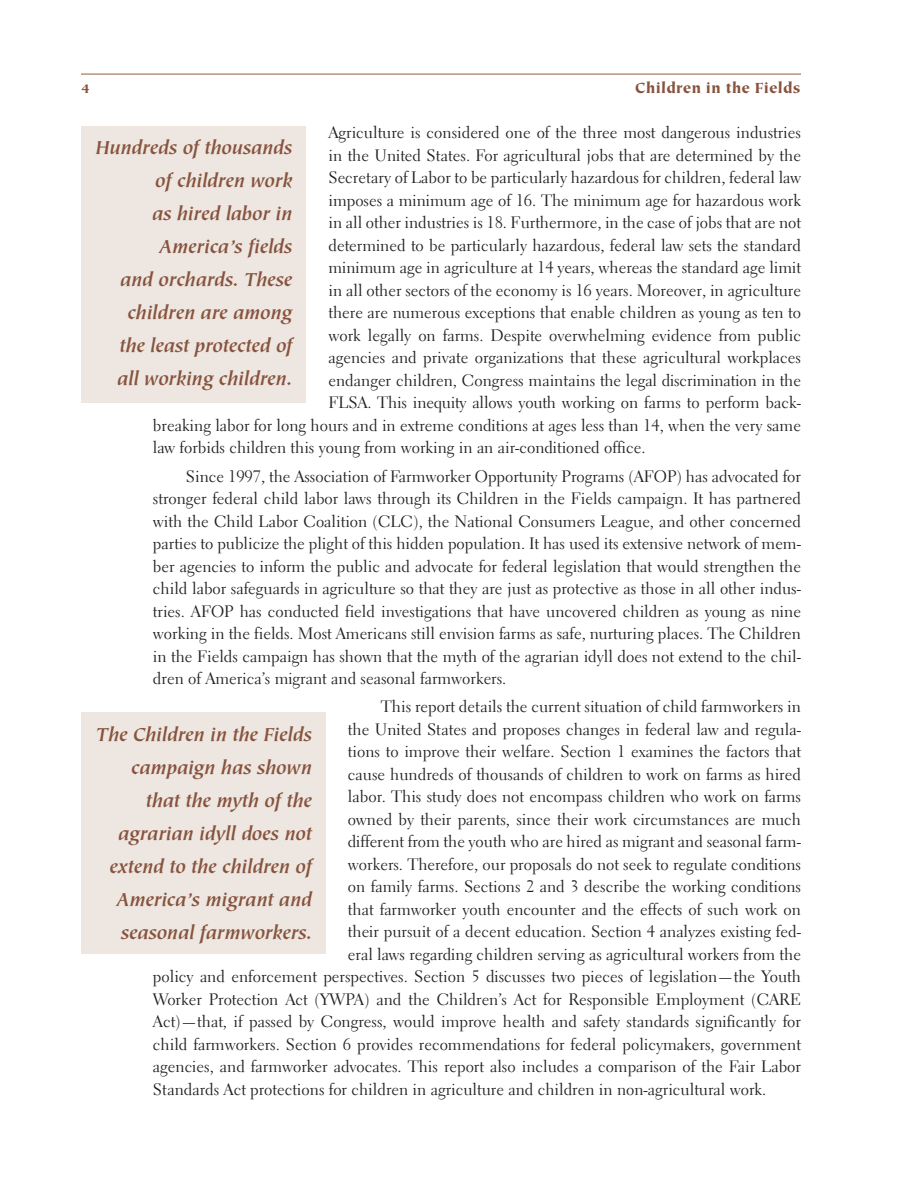
<style>
.page{position:relative;width:918px;height:1188px;background:#fff}
.page>*{position:absolute;margin:0;border:0;box-sizing:border-box;transform-origin:0 0}
.t1{font:italic 700 21px/33px "Tiepolo";letter-spacing:-.01em;color:#87533d;text-align:right}
.t2{font:16.5px/22.5px "Electra LH";color:#231f20;text-align:justify}
.t3{font:900 16.5px "Tiepolo";letter-spacing:.005em;color:#87533d}
.t4{font:900 14.25px "Tiepolo";color:#87533d}
</style>
<div class="page">
<hr style="left:81px;top:74px;width:720px;height:1px;background:#a47965">
<div style="left:81px;top:126px;width:225px;height:276px;background:#ede6e1"></div>
<div style="left:81px;top:712px;width:245px;height:242px;background:#ede6e1"></div>
<p class="t4" style="left:81px;top:83px;width:10px">4</p>
<p class="t3" style="left:635px;top:81px;width:167px">Children in the Fields</p>
<p class="t2" style="left:328px;top:123px;width:474px">Agriculture is considered one of the three most dangerous industries</p>
<p class="t2" style="left:328px;top:146px;width:474px">in the United States. For agricultural jobs that are determined by the</p>
<p class="t2" style="left:328px;top:168px;width:474px">Secretary of Labor to be particularly hazardous for children, federal law</p>
<p class="t2" style="left:328px;top:191px;width:474px">imposes a minimum age of 16. The minimum age for hazardous work</p>
<p class="t2" style="left:328px;top:213px;width:474px">in all other industries is 18. Furthermore, in the case of jobs that are not</p>
<p class="t2" style="left:328px;top:236px;width:474px">determined to be particularly hazardous, federal law sets the standard</p>
<p class="t2" style="left:328px;top:258px;width:474px">minimum age in agriculture at 14 years, whereas the standard age limit</p>
<p class="t2" style="left:328px;top:281px;width:474px">in all other sectors of the economy is 16 years. Moreover, in agriculture</p>
<p class="t2" style="left:328px;top:303px;width:474px">there are numerous exceptions that enable children as young as ten to</p>
<p class="t2" style="left:328px;top:326px;width:474px">work legally on farms. Despite overwhelming evidence from public</p>
<p class="t2" style="left:328px;top:348px;width:474px">agencies and private organizations that these agricultural workplaces</p>
<p class="t2" style="left:328px;top:371px;width:474px">endanger children, Congress maintains the legal discrimination in the</p>
<p class="t2" style="left:328px;top:393px;width:474px">FLSA. This inequity allows youth working on farms to perform back-</p>
<p class="t2" style="left:153px;top:416px;width:650px">breaking labor for long hours and in extreme conditions at ages less than 14, when the very same</p>
<p class="t2" style="left:153px;top:438px;width:494px">law forbids children this young from working in an air-conditioned office.</p>
<p class="t2" style="left:153px;top:466px;width:650px;text-indent:33px">Since 1997, the Association of Farmworker Opportunity Programs (AFOP) has advocated for stronger federal child labor laws through its Children in the Fields campaign. It has partnered with the Child Labor Coalition (CLC), the National Consumers League, and other concerned parties to publicize the plight of this hidden population. It has used its extensive network of mem&shy;ber agencies to inform the public and advocate for federal legislation that would strengthen the child labor safeguards in agriculture so that they are just as protective as those in all other indus&shy;tries. AFOP has conducted field investigations that have uncovered children as young as nine working in the fields. Most Americans still envision farms as safe, nurturing places. The Children in the Fields campaign has shown that the myth of the agrarian idyll does not extend to the chil&shy;dren of America’s migrant and seasonal farmworkers.</p>
<p class="t2" style="left:381px;top:697px;width:422px">This report details the current situation of child farmworkers in</p>
<p class="t2" style="left:348px;top:719px;width:455px">the United States and proposes changes in federal law and regula-</p>
<p class="t2" style="left:348px;top:742px;width:455px">tions to improve their welfare. Section 1 examines the factors that</p>
<p class="t2" style="left:348px;top:764px;width:455px">cause hundreds of thousands of children to work on farms as hired</p>
<p class="t2" style="left:348px;top:787px;width:455px">labor. This study does not encompass children who work on farms</p>
<p class="t2" style="left:348px;top:809px;width:455px">owned by their parents, since their work circumstances are much</p>
<p class="t2" style="left:348px;top:832px;width:455px">different from the youth who are hired as migrant and seasonal farm-</p>
<p class="t2" style="left:348px;top:854px;width:455px">workers. Therefore, our proposals do not seek to regulate conditions</p>
<p class="t2" style="left:348px;top:877px;width:455px">on family farms. Sections 2 and 3 describe the working conditions</p>
<p class="t2" style="left:348px;top:899px;width:455px">that farmworker youth encounter and the effects of such work on</p>
<p class="t2" style="left:348px;top:922px;width:455px">their pursuit of a decent education. Section 4 analyzes existing fed-</p>
<p class="t2" style="left:348px;top:944px;width:455px">eral laws regarding children serving as agricultural workers from the</p>
<p class="t2" style="left:153px;top:967px;width:650px">policy and enforcement perspectives. Section 5 discusses two pieces of legislation—the Youth</p>
<p class="t2" style="left:153px;top:989px;width:650px">Worker Protection Act (YWPA) and the Children’s Act for Responsible Employment (CARE</p>
<p class="t2" style="left:153px;top:1012px;width:650px">Act)—that, if passed by Congress, would improve health and safety standards significantly for</p>
<p class="t2" style="left:153px;top:1035px;width:650px">child farmworkers. Section 6 provides recommendations for federal policymakers, government</p>
<p class="t2" style="left:153px;top:1057px;width:650px">agencies, and farmworker advocates. This report also includes a comparison of the Fair Labor</p>
<p class="t2" style="left:153px;top:1080px;width:615px">Standards Act protections for children in agriculture and children in non-agricultural work.</p>
<p class="t1" style="left:95px;top:133px;width:199px">Hundreds of thousands of children work<br>as hired labor in<br>America’s fields<br>and orchards. These children are among<br>the least protected of all working children.</p>
<p class="t1" style="left:96px;top:719px;width:218px">The Children in the Fields campaign has shown that the myth of the agrarian idyll does not extend to the children of<br>America’s migrant and seasonal farmworkers.</p>
</div>
